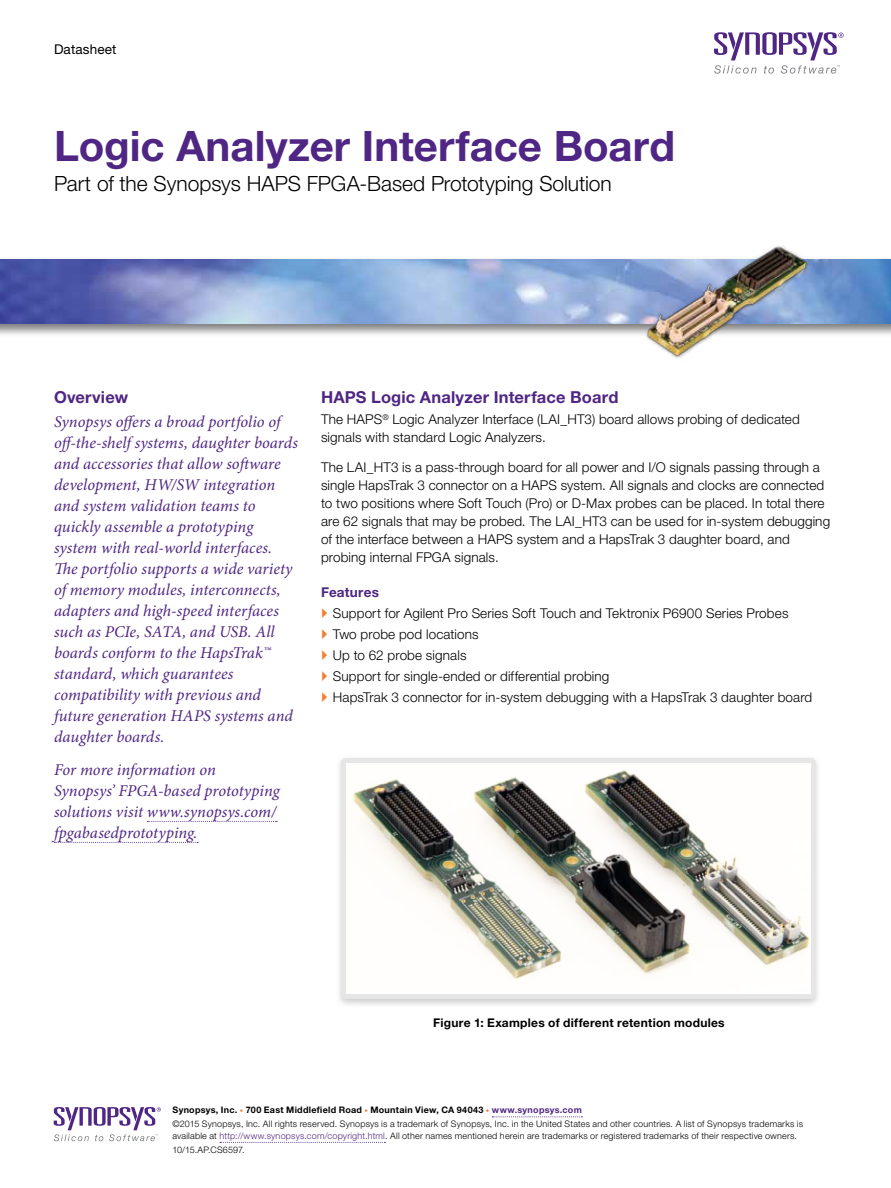
<style>
.page{position:relative;width:891px;height:1188px;background:#fff}
.page>*{position:absolute;margin:0;border:0;box-sizing:border-box;transform-origin:0 0}
.t1{font:700 42px "Helvetica Neue LT Std";color:#4f2683}
.t2{font:300 21px "Helvetica Neue LT Std";letter-spacing:-.005em;color:#000}
.t3{font:italic 16.5px/21px "Minion Pro";color:#4f2683}
.t4{font:700 16.5px "Helvetica Neue LT Std";letter-spacing:.01em;color:#4f2683}
.t5{font:300 13.5px/18px "Helvetica Neue LT Std";letter-spacing:.01em;color:#000}
.t6{font:13.5px "Helvetica Neue LT Std";letter-spacing:.01em;color:#000}
.t7{font:700 13.5px "Helvetica Neue LT Std";letter-spacing:.02em;color:#4f2683}
.t8{font:700 12px "Helvetica Neue LT Std";letter-spacing:.025em;color:#000}
.t9{font:300 9px/13.5px "Helvetica Neue LT Std";letter-spacing:.025em;color:#000}
.s1{font-weight:700}
.s2{font-size:6.75px;color:#f47d30}
.s3{font-weight:700;color:#4f2683}
.s4{color:#4f2683}
</style>
<div class="page">
<svg style="left:714px;top:32px;width:130px;height:42px"></svg>
<div style="left:0;top:256px;width:891px;height:82px;background:#000;opacity:.5"></div>
<img style="left:0;top:259px;width:891px;height:65px">
<svg style="left:147px;top:821px;width:130px;height:1px"></svg>
<svg style="left:54px;top:842px;width:144px;height:1px"></svg>
<div style="left:341px;top:758px;width:475px;height:241px;border:5px solid #e6e6e6;border-radius:2px"></div>
<img style="left:346px;top:763px;width:465px;height:231px">
<svg style="left:492px;top:1116px;width:90px;height:1px"></svg>
<svg style="left:220px;top:1142px;width:165px;height:1px"></svg>
<svg style="left:54px;top:1107px;width:107px;height:34px"></svg>
<img style="left:632px;top:245px;width:197px;height:113px">
<p class="t6" style="left:54px;top:41px;width:64px">Datasheet</p>
<h1 class="t1" style="left:54px;top:121px;width:623px">Logic Analyzer Interface Board</h1>
<h2 class="t2" style="left:54px;top:171px;width:559px">Part of the Synopsys HAPS FPGA-Based Prototyping Solution</h2>
<p class="t4" style="left:54px;top:387px;width:76px">Overview</p>
<p class="t3" style="left:54px;top:411px;width:246px">Synopsys offers a broad portfolio of off-the-shelf systems, daughter boards and accessories that allow software development, HW/SW integration and system validation teams to quickly assemble a prototyping system with real-world interfaces.<br>The portfolio supports a wide variety of memory modules, interconnects, adapters and high-speed interfaces such as PCIe, SATA, and USB. All boards conform to the HapsTrak™ standard, which guarantees compatibility with previous and future generation HAPS systems and daughter boards.</p>
<p class="t3" style="left:54px;top:760px;width:227px">For more information on<br>Synopsys’ FPGA-based prototyping solutions visit www.synopsys.com/ fpgabasedprototyping.</p>
<p class="t4" style="left:321px;top:387px;width:299px">HAPS Logic Analyzer Interface Board</p>
<p class="t5" style="left:321px;top:410px;width:480px">The HAPS<sup>®</sup> Logic Analyzer Interface (LAI_HT3) board allows probing of dedicated signals with standard Logic Analyzers.</p>
<p class="t5" style="left:321px;top:458px;width:511px">The LAI_HT3 is a pass-through board for all power and I/O signals passing through a single HapsTrak 3 connector on a HAPS system. All signals and clocks are connected to two positions where Soft Touch (Pro) or D-Max probes can be placed. In total there are 62 signals that may be probed. The LAI_HT3 can be used for in-system debugging of the interface between a HAPS system and a HapsTrak 3 daughter board, and probing internal FPGA signals.</p>
<p class="t7" style="left:321px;top:584px;width:60px">Features</p>
<p class="t5" style="left:333px;top:602px;width:481px;line-height:21px">Support for Agilent Pro Series Soft Touch and Tektronix P6900 Series Probes Two probe pod locations<br>Up to 62 probe signals<br>Support for single-ended or differential probing<br>HapsTrak 3 connector for in-system debugging with a HapsTrak 3 daughter board</p>
<p class="t8" style="left:433px;top:1015px;width:293px">Figure 1: Examples of different retention modules</p>
<p class="t9" style="left:172px;top:1103px;width:632px"><span class="s1">Synopsys, Inc.</span> <span class="s2">•</span> <span class="s1">700 East Middlefield Road</span> <span class="s2">•</span> <span class="s1">Mountain View, CA 94043</span> <span class="s2">•</span> <span class="s3">www.synopsys.com<br></span>©2015 Synopsys, Inc. All rights reserved. Synopsys is a trademark of Synopsys, Inc. in the United States and other countries. A list of Synopsys trademarks is</p>
<p class="t9" style="left:172px;top:1129px;width:626px">available at <span class="s4">http://www.synopsys.com/copyright.html</span>. All other names mentioned herein are trademarks or registered trademarks of their respective owners.</p>
<p class="t9" style="left:172px;top:1143px;width:74px">10/15.AP.CS6597.</p>
</div>
